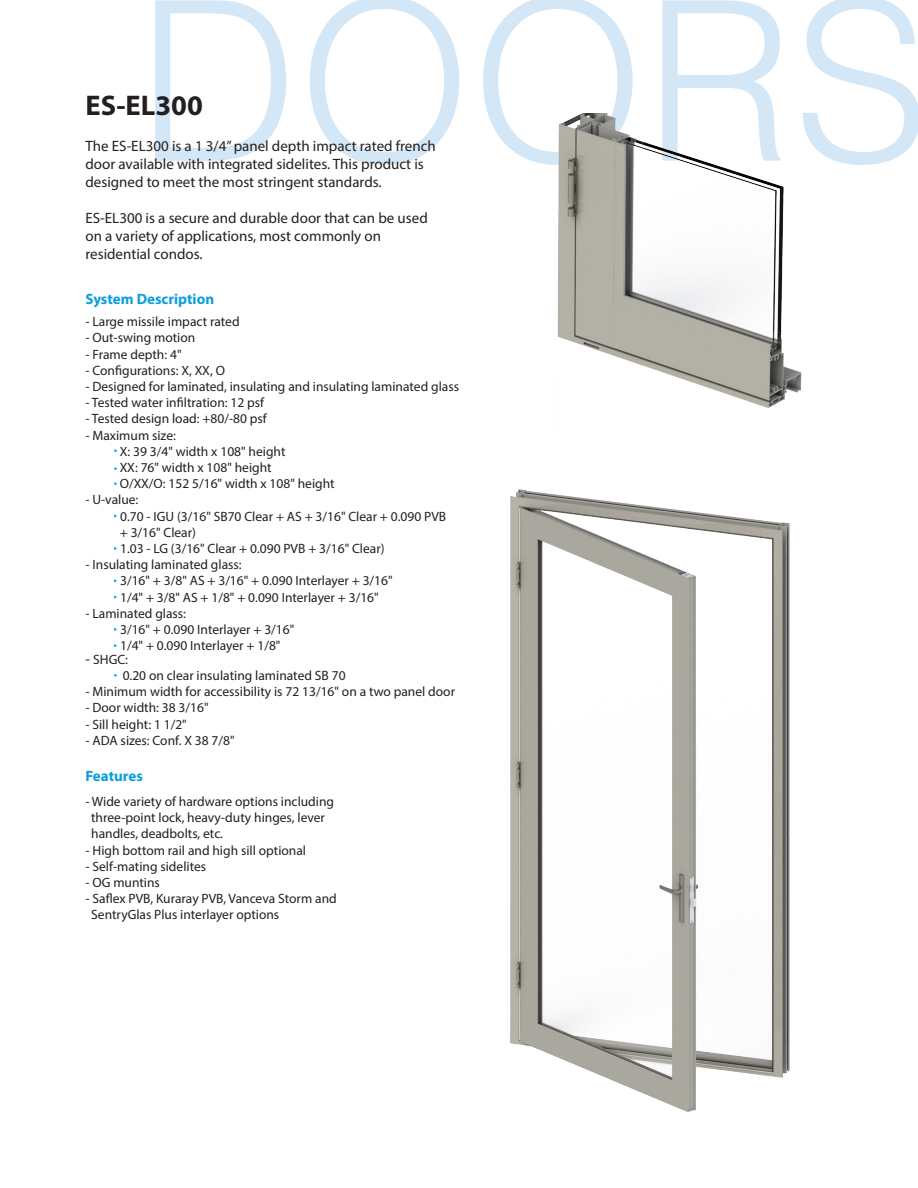
<style>
.page{position:relative;width:918px;height:1188px;background:#fff}
.page>*{position:absolute;margin:0;border:0;box-sizing:border-box;transform-origin:0 0}
.t1{font:700 28.5px "Myriad Pro";color:#231f20}
.t2{font:15px/18px "Myriad Pro";color:#231f20}
.t3{font:700 15px "Myriad Pro";color:#0c9fdc}
.t4{font:13.5px/16.2px "Myriad Pro";color:#231f20}
.s1{font-size:15px}
</style>
<div class="page">
<svg style="left:155px;top:0;width:131px;height:161px"></svg>
<svg style="left:310px;top:0;width:149px;height:165px"></svg>
<svg style="left:483px;top:0;width:150px;height:165px"></svg>
<svg style="left:662px;top:0;width:118px;height:113px"></svg>
<svg style="left:806px;top:0;width:112px;height:165px"></svg>
<img style="left:553px;top:113px;width:287px;height:295px">
<img style="left:510px;top:489px;width:280px;height:624px">
<h1 class="t1" style="left:85px;top:87px;width:119px">ES-EL300</h1>
<p class="t2" style="left:85px;top:137px;width:352px">The ES-EL300 is a 1 3/4” panel depth impact rated french door available with integrated sidelites. This product is designed to meet the most stringent standards.</p>
<p class="t2" style="left:85px;top:209px;width:344px">ES-EL300 is a secure and durable door that can be used on a variety of applications, most commonly on residential condos.</p>
<p class="t3" style="left:85px;top:289px;width:130px">System Description</p>
<p class="t4" style="left:85px;top:313px;width:156px">- Large missile impact rated</p>
<p class="t4" style="left:85px;top:330px;width:111px">- Out-swing motion</p>
<p class="t4" style="left:85px;top:346px;width:98px">- Frame depth: 4"</p>
<p class="t4" style="left:85px;top:362px;width:141px">- Configurations: X, XX, O</p>
<p class="t4" style="left:85px;top:378px;width:375px">- Designed for laminated, insulating and insulating laminated glass</p>
<p class="t4" style="left:85px;top:394px;width:180px">- Tested water infiltration: 12 psf</p>
<p class="t4" style="left:85px;top:411px;width:183px">- Tested design load: +80/-80 psf</p>
<p class="t4" style="left:120px;top:427px;width:216px;text-indent:-34px">- Maximum size:<br>X: 39 3/4" width x 108" height<br>XX: 76" width x 108" height<br>O/XX/O: 152 5/16" width x 108" height</p>
<p class="t4" style="left:120px;top:492px;width:328px;text-indent:-34px">- U-value:<br>0.70 - IGU (3/16" SB70 Clear + AS + 3/16" Clear + 0.090 PVB + 3/16" Clear)<br>1.03 - LG (3/16" Clear + 0.090 PVB + 3/16" Clear)</p>
<p class="t4" style="left:120px;top:556px;width:274px;text-indent:-35px">- Insulating laminated glass:<br>3/16" + 3/8" AS + 3/16" + 0.090 Interlayer + 3/16"<br>1/4" + 3/8" AS + 1/8" + 0.090 Interlayer + 3/16"</p>
<p class="t4" style="left:120px;top:605px;width:176px;text-indent:-35px">- Laminated glass:<br>3/16" + 0.090 Interlayer + 3/16"<br>1/4" + 0.090 Interlayer + 1/8"</p>
<p class="t4" style="left:123px;top:651px;width:224px;text-indent:-37px"><span class="s1">-</span> SHGC:<br>0.20 on clear insulating laminated SB 70</p>
<p class="t4" style="left:85px;top:683px;width:371px">- Minimum width for accessibility is 72 13/16" on a two panel door</p>
<p class="t4" style="left:85px;top:700px;width:125px">- Door width: 38 3/16"</p>
<p class="t4" style="left:85px;top:716px;width:103px">- Sill height: 1 1/2"</p>
<p class="t4" style="left:85px;top:732px;width:151px">- ADA sizes: Conf. X 38 7/8"</p>
<p class="t3" style="left:85px;top:766px;width:59px">Features</p>
<p class="t4" style="left:91px;top:793px;width:244px;text-indent:-6px">- Wide variety of hardware options including three-point lock, heavy-duty hinges, lever handles, deadbolts, etc.</p>
<p class="t4" style="left:85px;top:842px;width:222px">- High bottom rail and high sill optional</p>
<p class="t4" style="left:85px;top:858px;width:122px">- Self-mating sidelites</p>
<p class="t4" style="left:85px;top:874px;width:76px">- OG muntins</p>
<p class="t4" style="left:91px;top:890px;width:247px;text-indent:-6px">- Saflex PVB, Kuraray PVB, Vanceva Storm and<br>SentryGlas Plus interlayer options</p>
</div>
